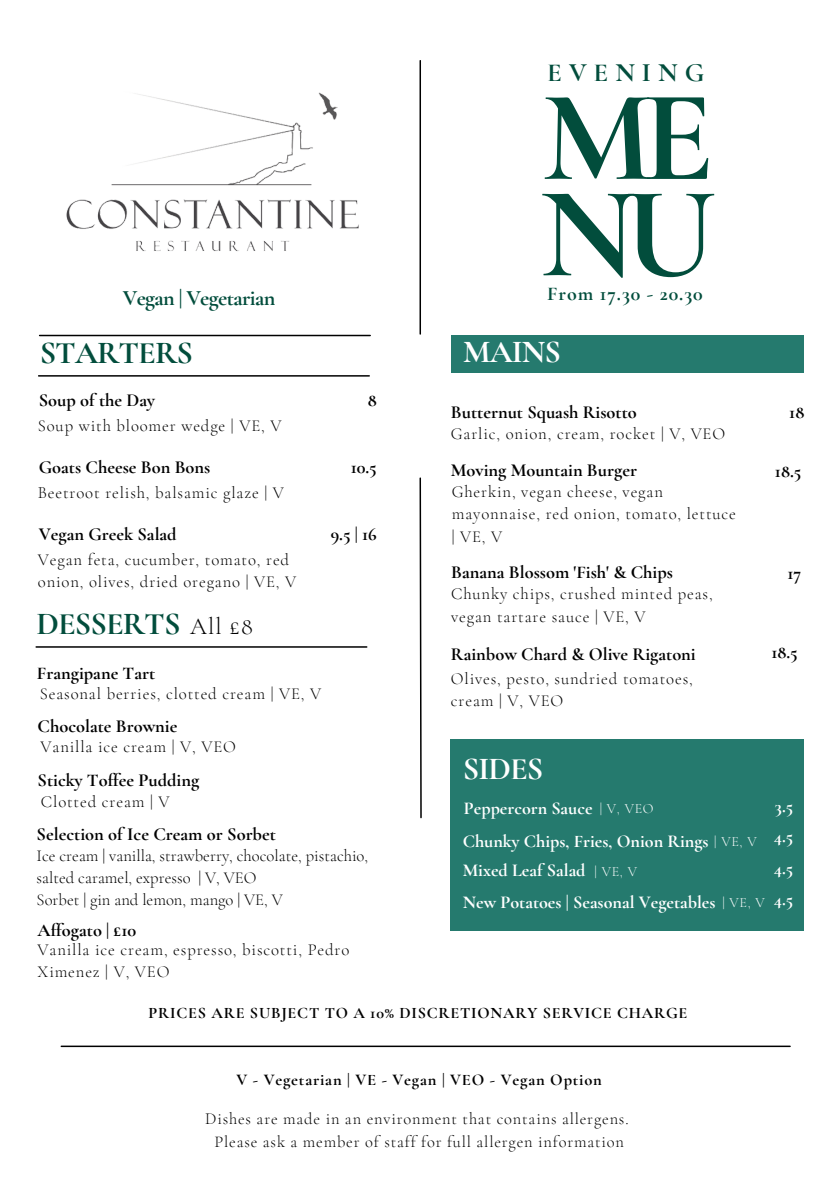
<style>
.page{position:relative;width:839px;height:1191px;background:#fff}
.page>*{position:absolute;margin:0;border:0;box-sizing:border-box;transform-origin:0 0}
.t1{font:700 130.4px "Cormorant Garamond";color:#024d3c}
.t2{font:700 32px "Cormorant Garamond";letter-spacing:-.03em;color:#024d3c}
.t3{font:700 32px "Cormorant Garamond";letter-spacing:-.03em;color:#fff}
.t4{font:700 26.6px "Cormorant Garamond";letter-spacing:.265em;color:#024d3c}
.t5{font:300 24px "Cormorant Garamond";color:#000}
.t6{font:700 22px "Cormorant Garamond";letter-spacing:-.03em;color:#024d3c}
.t7{font:700 20px "Cormorant Garamond";letter-spacing:.045em;color:#024d3c}
.t8{font:700 18.4px "Cormorant Garamond";color:#000}
.t9{font:700 18.2px "Cormorant Garamond";color:#fff}
.t10{font:700 18px "Cormorant Garamond";color:#fff}
.t11{font:300 16.8px/22.2px "Cormorant Garamond";letter-spacing:.05em;color:#000}
.t12{font:300 16.6px/22.2px "Cormorant Garamond";color:#000}
.t13{font:300 16.4px "Cormorant Garamond";letter-spacing:.05em;color:#000}
.t14{font:700 16.4px "Cormorant Garamond";letter-spacing:.05em;color:#000}
.t15{font:700 16px "Cormorant Garamond";letter-spacing:.05em;color:#000}
.t16{font:300 14px "Cormorant Garamond";letter-spacing:.05em;color:#fff}
</style>
<div class="page">
<hr style="left:61px;top:1046px;width:729px;height:1px;background:#000">
<hr style="left:419px;top:61px;width:2px;height:273px;background:#000">
<svg style="left:419px;top:477px;width:3px;height:342px"></svg>
<img style="left:66px;top:60px;width:355px;height:242px">
<hr style="left:40px;top:335px;width:330px;height:1px;background:#000">
<hr style="left:39px;top:375px;width:330px;height:2px;background:#000">
<div style="left:450px;top:740px;width:353px;height:191px;background:#257a6e"></div>
<div style="left:451px;top:335px;width:352px;height:38px;background:#257a6e"></div>
<hr style="left:36px;top:646px;width:331px;height:2px;background:#000">
<p class="t4" style="left:547px;top:57px;width:158px">EVENING</p>
<p class="t6" style="left:123px;top:285px;width:154px">Vegan | Vegetarian</p>
<p class="t2" style="left:40px;top:334px;width:155px">STARTERS</p>
<p class="t8" style="left:39px;top:389px;width:118px">Soup of the Day</p>
<p class="t11" style="left:38px;top:414px;width:245px">Soup with bloomer wedge | VE, V</p>
<p class="t8" style="left:39px;top:456px;width:173px">Goats Cheese Bon Bons</p>
<p class="t11" style="left:38px;top:481px;width:247px">Beetroot relish, balsamic glaze | V</p>
<p class="t8" style="left:39px;top:523px;width:139px">Vegan Greek Salad</p>
<p class="t11" style="left:38px;top:549px;width:260px">Vegan feta, cucumber, tomato, red onion, olives, dried oregano | VE, V</p>
<p class="t2" style="left:36px;top:605px;width:146px">DESSERTS</p>
<p class="t5" style="left:190px;top:611px;width:64px">All £8</p>
<p class="t8" style="left:368px;top:389px;width:10px">8</p>
<p class="t8" style="left:350px;top:456px;width:28px">10.5</p>
<p class="t8" style="left:331px;top:523px;width:48px">9.5 | 16</p>
<p class="t8" style="left:37px;top:662px;width:120px">Frangipane Tart</p>
<p class="t11" style="left:40px;top:682px;width:283px">Seasonal berries, clotted cream | VE, V</p>
<p class="t8" style="left:38px;top:715px;width:141px">Chocolate Brownie</p>
<p class="t11" style="left:41px;top:736px;width:197px">Vanilla ice cream | V, VEO</p>
<p class="t8" style="left:38px;top:769px;width:163px">Sticky Toffee Pudding</p>
<p class="t11" style="left:41px;top:790px;width:130px">Clotted cream | V</p>
<p class="t8" style="left:37px;top:823px;width:241px">Selection of Ice Cream or Sorbet</p>
<p class="t12" style="left:37px;top:845px;width:333px">Ice cream | vanilla, strawberry, chocolate, pistachio, salted caramel, expresso | V, VEO</p>
<p class="t12" style="left:37px;top:889px;width:248px">Sorbet | gin and lemon, mango | VE, V</p>
<p class="t8" style="left:38px;top:919px;width:100px">Affogato | £10</p>
<p class="t11" style="left:38px;top:939px;width:313px">Vanilla ice cream, espresso, biscotti, Pedro<br>Ximenez | V, VEO</p>
<p class="t1" style="left:541px;top:58px;width:174px">ME</p>
<p class="t1" style="left:539px;top:155px;width:178px">NU</p>
<p class="t7" style="left:547px;top:281px;width:157px">From 17.30 - 20.30</p>
<p class="t3" style="left:463px;top:332px;width:99px">MAINS</p>
<p class="t8" style="left:451px;top:401px;width:187px">Butternut Squash Risotto</p>
<p class="t11" style="left:451px;top:422px;width:276px">Garlic, onion, cream, rocket | V, VEO</p>
<p class="t8" style="left:451px;top:459px;width:187px">Moving Mountain Burger</p>
<p class="t11" style="left:452px;top:481px;width:286px">Gherkin, vegan cheese, vegan mayonnaise, red onion, tomato, lettuce | VE, V</p>
<p class="t8" style="left:451px;top:561px;width:223px">Banana Blossom 'Fish' &amp; Chips</p>
<p class="t11" style="left:451px;top:583px;width:263px">Chunky chips, crushed minted peas, vegan tartare sauce | VE, V</p>
<p class="t8" style="left:789px;top:401px;width:17px">18</p>
<p class="t8" style="left:775px;top:460px;width:28px">18.5</p>
<p class="t8" style="left:787px;top:562px;width:15px">17</p>
<p class="t8" style="left:451px;top:643px;width:246px">Rainbow Chard &amp; Olive Rigatoni</p>
<p class="t8" style="left:771px;top:641px;width:28px">18.5</p>
<p class="t11" style="left:451px;top:667px;width:243px">Olives, pesto, sundried tomatoes, cream | V, VEO</p>
<p class="t3" style="left:463px;top:749px;width:82px">SIDES</p>
<p class="t10" style="left:464px;top:797px;width:130px">Peppercorn Sauce</p>
<p class="t16" style="left:599px;top:800px;width:55px">| V, VEO</p>
<p class="t10" style="left:774px;top:795px;width:20px">3.5</p>
<p class="t9" style="left:463px;top:831px;width:247px">Chunky Chips, Fries, Onion Rings</p>
<p class="t10" style="left:773px;top:825px;width:21px">4.5</p>
<p class="t16" style="left:714px;top:834px;width:44px">| VE, V</p>
<p class="t9" style="left:463px;top:860px;width:124px">Mixed Leaf Salad</p>
<p class="t16" style="left:594px;top:863px;width:44px">| VE, V</p>
<p class="t10" style="left:773px;top:858px;width:21px">4.5</p>
<p class="t9" style="left:463px;top:891px;width:254px">New Potatoes | Seasonal Vegetables</p>
<p class="t16" style="left:722px;top:894px;width:44px">| VE, V</p>
<p class="t10" style="left:773px;top:888px;width:21px">4.5</p>
<p class="t15" style="left:148px;top:1003px;width:540px">PRICES ARE SUBJECT TO A 10% DISCRETIONARY SERVICE CHARGE</p>
<p class="t14" style="left:236px;top:1069px;width:367px">V - Vegetarian | VE - Vegan | VEO - Vegan Option</p>
<p class="t13" style="left:205px;top:1109px;width:425px">Dishes are made in an environment that contains allergens.</p>
<p class="t13" style="left:214px;top:1132px;width:411px">Please ask a member of staff for full allergen information</p>
</div>
